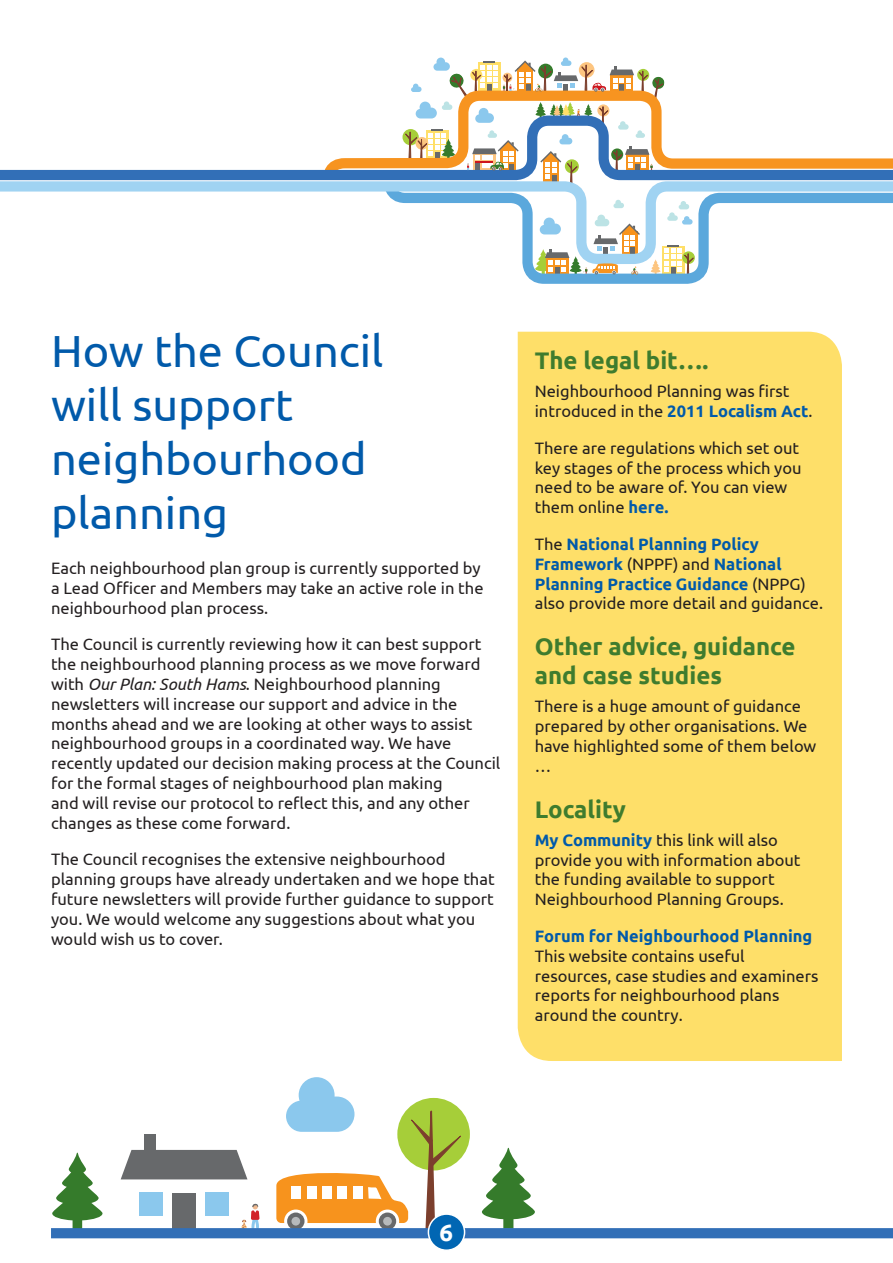
<style>
.page{position:relative;width:893px;height:1263px;background:#fff}
.page>*{position:absolute;margin:0;border:0;box-sizing:border-box;transform-origin:0 0}
.t1{font:45px/54px "Ubuntu";color:#015aaa}
.t2{font:700 24px/28.8px "Ubuntu";color:#3f7c2e}
.t3{font:700 24px "Ubuntu";color:#fff}
.t4{font:16.5px/19.8px "Ubuntu";color:#231f20}
.t5{font:700 16.5px/19.8px "Ubuntu";color:#015aaa}
.s1{font-style:italic}
.s2{font-weight:700;color:#015aaa}
.s3{font-weight:400;color:#231f20}
</style>
<div class="page">
<div style="left:139px;top:1193px;width:23px;height:23px;background:#8bc8ed"></div>
<div style="left:172px;top:1193px;width:24px;height:35px;background:#67696b"></div>
<div style="left:206px;top:1193px;width:23px;height:23px;background:#8bc8ed"></div>
<svg style="left:121px;top:1150px;width:126px;height:29px;background:#737577"></svg>
<div style="left:144px;top:1134px;width:11px;height:19px;background:#67696b"></div>
<div style="left:397px;top:1098px;width:73px;height:72px;background:#a6ce39;border-radius:50%"></div>
<svg style="left:482px;top:1148px;width:53px;height:80px"></svg>
<svg style="left:52px;top:1153px;width:51px;height:75px"></svg>
<svg style="left:241px;top:1204px;width:19px;height:24px"></svg>
<svg style="left:276px;top:1077px;width:185px;height:151px"></svg>
<div style="left:322px;top:1186px;width:10px;height:13px;background:#fff"></div>
<div style="left:307px;top:1186px;width:10px;height:13px;background:#fff"></div>
<div style="left:353px;top:1186px;width:10px;height:13px;background:#fff"></div>
<div style="left:337px;top:1186px;width:10px;height:13px;background:#fff"></div>
<div style="left:291px;top:1186px;width:10px;height:13px;background:#fff"></div>
<div style="left:51px;top:1228px;width:842px;height:10px;background:#326fb7"></div>
<div style="left:518px;top:332px;width:324px;height:729px;background:#fedf69"></div>
<div style="left:428px;top:1214px;width:37px;height:36px;background:#0166b3;border-radius:50%"></div>
<div style="left:428px;top:1213px;width:37px;height:38px;border:2px solid #fff;border-radius:50%"></div>
<svg style="left:523px;top:269px;width:185px;height:15px;background:#79b5db"></svg>
<svg style="left:0;top:185px;width:893px;height:84px"></svg>
<svg style="left:613px;top:200px;width:11px;height:8px"></svg>
<svg style="left:667px;top:201px;width:26px;height:24px"></svg>
<svg style="left:0;top:131px;width:893px;height:54px"></svg>
<svg style="left:535px;top:215px;width:105px;height:59px"></svg>
<svg style="left:405px;top:58px;width:260px;height:127px"></svg>
<h1 class="t1" style="left:51px;top:322px;width:334px">How the Council will support neighbourhood planning</h1>
<p class="t4" style="left:51px;top:558px;width:434px">Each neighbourhood plan group is currently supported by a Lead Officer and Members may take an active role in the neighbourhood plan process.</p>
<p class="t4" style="left:51px;top:634px;width:451px">The Council is currently reviewing how it can best support the neighbourhood planning process as we move forward with <span class="s1">Our Plan: South Hams</span>. Neighbourhood planning newsletters will increase our support and advice in the months ahead and we are looking at other ways to assist neighbourhood groups in a coordinated way. We have recently updated our decision making process at the Council for the formal stages of neighbourhood plan making<br>and will revise our protocol to reflect this, and any other changes as these come forward.</p>
<p class="t4" style="left:51px;top:849px;width:445px">The Council recognises the extensive neighbourhood planning groups have already undertaken and we hope that future newsletters will provide further guidance to support you. We would welcome any suggestions about what you would wish us to cover.</p>
<h2 class="t2" style="left:535px;top:345px;width:175px">The legal bit….</h2>
<p class="t4" style="left:535px;top:381px;width:279px">Neighbourhood Planning was first introduced in the <span class="s2">2011 Localism Act</span>.</p>
<p class="t4" style="left:535px;top:437px;width:268px">There are regulations which set out key stages of the process which you need to be aware of. You can view them online <span class="s2">here.</span></p>
<p class="t5" style="left:535px;top:534px;width:290px"><span class="s3">The</span> National Planning Policy Framework <span class="s3">(NPPF) and</span> National Planning Practice Guidance <span class="s3">(NPPG) also provide more detail and guidance.</span></p>
<h2 class="t2" style="left:535px;top:632px;width:262px">Other advice, guidance and case studies</h2>
<p class="t4" style="left:535px;top:696px;width:283px">There is a huge amount of guidance prepared by other organisations. We have highlighted some of them below …</p>
<h2 class="t2" style="left:535px;top:794px;width:93px">Locality</h2>
<p class="t4" style="left:535px;top:829px;width:267px"><span class="s2">My Community</span> this link will also provide you with information about the funding available to support Neighbourhood Planning Groups.</p>
<p class="t5" style="left:535px;top:926px;width:279px">Forum for Neighbourhood Planning</p>
<p class="t4" style="left:535px;top:945px;width:285px">This website contains useful resources, case studies and examiners reports for neighbourhood plans around the country.</p>
<h2 class="t3" style="left:440px;top:1217px;width:15px">6</h2>
</div>
